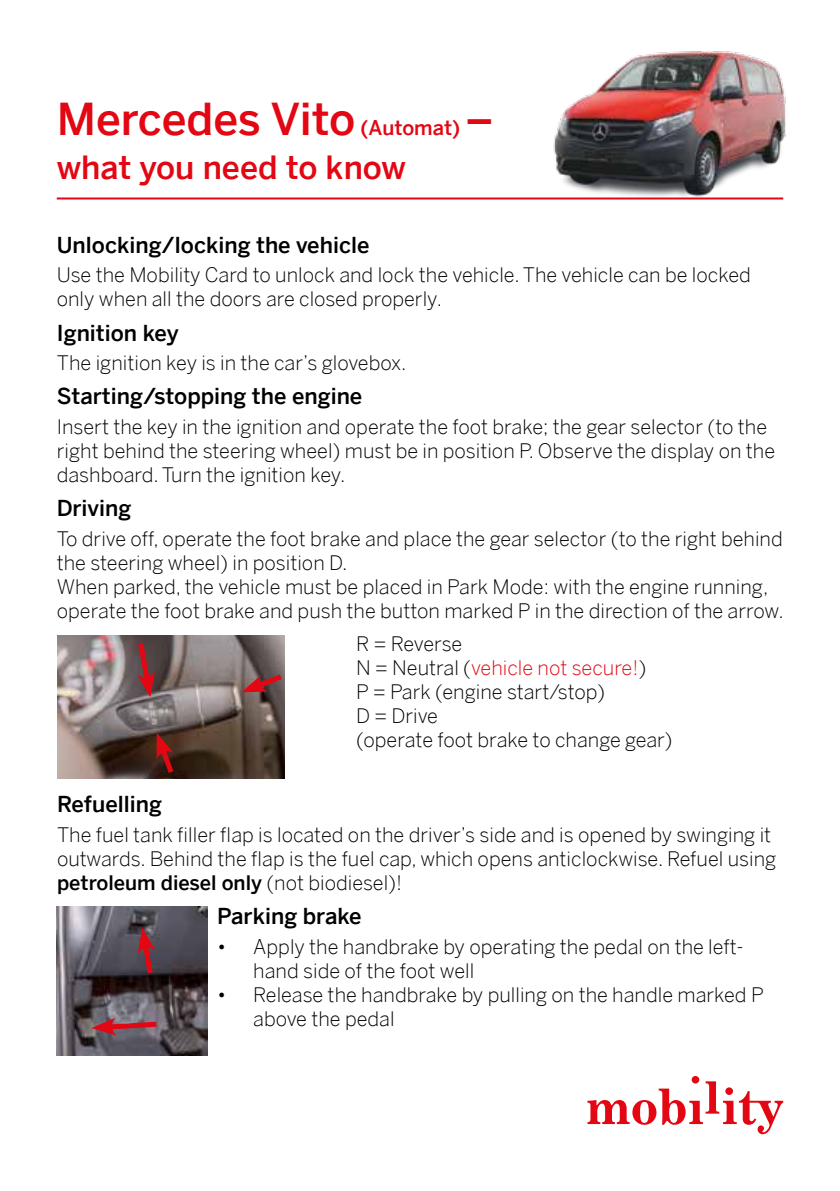
<style>
.page{position:relative;width:840px;height:1191px;background:#fff}
.page>*{position:absolute;margin:0;border:0;box-sizing:border-box;transform-origin:0 0}
.t1{font:500 44px "Benton Sans";letter-spacing:-.005em;color:#e30613}
.t2{font:500 32px "Benton Sans";color:#e30613}
.t3{font:500 22px "Benton Sans";color:#000}
.t4{font:300 20px/24px "Benton Sans";color:#000}
.s1{font-size:20px}
.s2{color:#e30613}
.s3{font-weight:500}
</style>
<div class="page">
<hr style="left:57px;top:197px;width:725px;height:2px;background:#e30613">
<svg style="left:587px;top:1076px;width:195px;height:58px"></svg>
<img style="left:546px;top:51px;width:240px;height:149px">
<img style="left:57px;top:635px;width:227px;height:143px">
<svg style="left:241px;top:670px;width:44px;height:23px"></svg>
<svg style="left:135px;top:638px;width:20px;height:59px"></svg>
<svg style="left:155px;top:733px;width:22px;height:45px"></svg>
<img style="left:57px;top:907px;width:150px;height:148px">
<svg style="left:91px;top:1017px;width:71px;height:18px"></svg>
<svg style="left:138px;top:927px;width:18px;height:51px"></svg>
<h1 class="t1" style="left:57px;top:93px;width:438px">Mercedes Vito <span class="s1">(Automat)</span> –</h1>
<h2 class="t2" style="left:57px;top:149px;width:350px">what you need to know</h2>
<p class="t3" style="left:57px;top:231px;width:314px">Unlocking/locking the vehicle</p>
<p class="t4" style="left:57px;top:263px;width:695px">Use the Mobility Card to unlock and lock the vehicle. The vehicle can be locked only when all the doors are closed properly.</p>
<p class="t3" style="left:57px;top:319px;width:123px">Ignition key</p>
<p class="t4" style="left:57px;top:351px;width:351px">The ignition key is in the car’s glovebox.</p>
<p class="t3" style="left:57px;top:383px;width:307px">Starting/stopping the engine</p>
<p class="t4" style="left:57px;top:415px;width:719px">Insert the key in the ignition and operate the foot brake; the gear selector (to the right behind the steering wheel) must be in position P. Observe the display on the dashboard. Turn the ignition key.</p>
<p class="t3" style="left:57px;top:495px;width:76px">Driving</p>
<p class="t4" style="left:57px;top:526px;width:728px">To drive off, operate the foot brake and place the gear selector (to the right behind the steering wheel) in position D.<br>When parked, the vehicle must be placed in Park Mode: with the engine running, operate the foot brake and push the button marked P in the direction of the arrow.</p>
<p class="t4" style="left:356px;top:631px;width:317px">R = Reverse<br>N = Neutral (<span class="s2">vehicle not secure!</span>)<br>P = Park (engine start/stop)<br>D = Drive<br>(operate foot brake to change gear)</p>
<p class="t3" style="left:57px;top:791px;width:106px">Refuelling</p>
<p class="t4" style="left:57px;top:822px;width:720px">The fuel tank filler flap is located on the driver’s side and is opened by swinging it outwards. Behind the flap is the fuel cap, which opens anticlockwise. Refuel using <span class="s3">petroleum diesel only</span> (not biodiesel)!</p>
<p class="t3" style="left:217px;top:903px;width:146px">Parking brake</p>
<p class="t4" style="left:253px;top:934px;width:491px;text-indent:-36px">• Apply the handbrake by operating the pedal on the left&shy;hand side of the foot well</p>
<p class="t4" style="left:253px;top:982px;width:511px;text-indent:-36px">• Release the handbrake by pulling on the handle marked P above the pedal</p>
</div>
